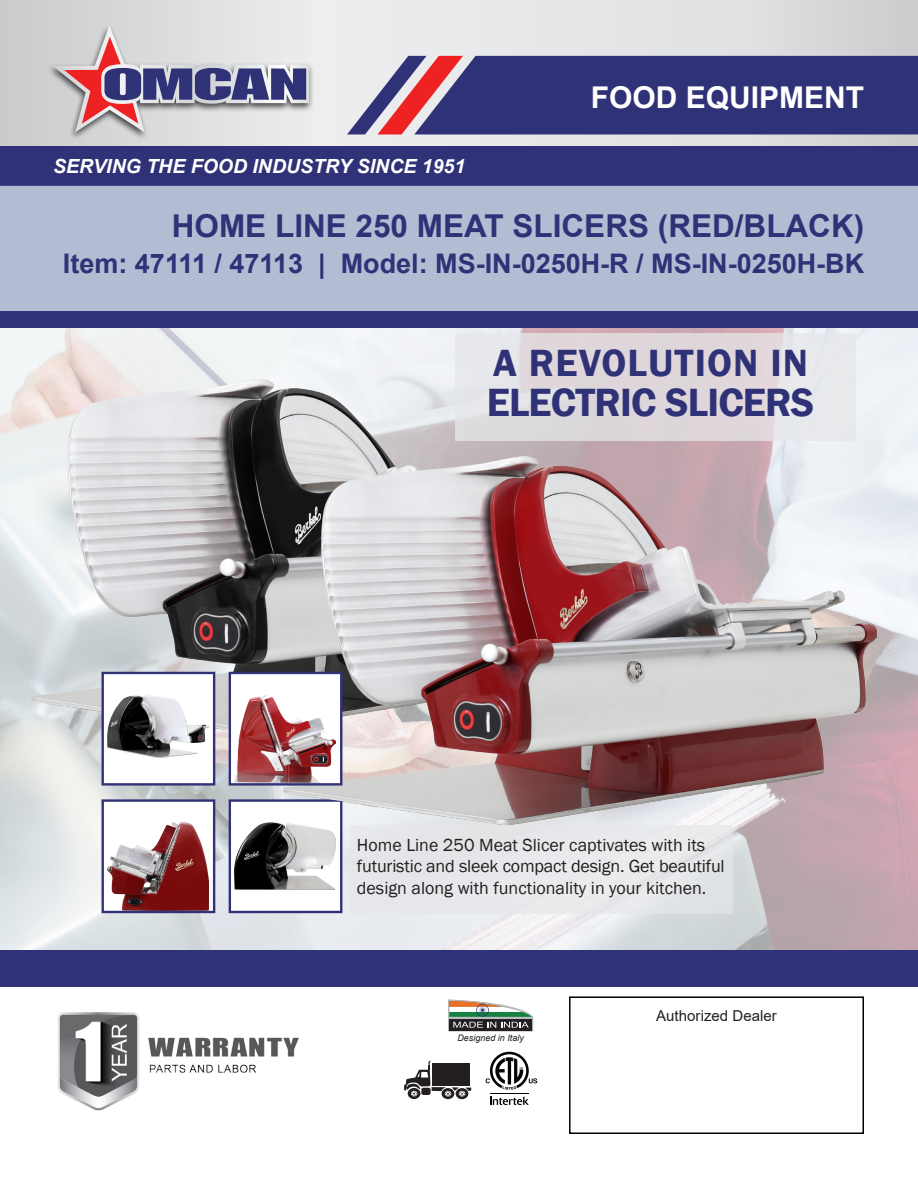
<style>
.page{position:relative;width:918px;height:1188px;background:#fff}
.page>*{position:absolute;margin:0;border:0;box-sizing:border-box;transform-origin:0 0}
.Table_Information{font:600 40.5px "Franklin Gothic";letter-spacing:-.02em;color:#2f3276}
.Table_Information-2{font:600 39px "Franklin Gothic";letter-spacing:.03em;color:#2f3276}
.t1{font:700 31.5px "Arial";color:#2f3276}
.t2{font:700 30px "Arial";color:#fff}
.t3{font:700 27px "Arial";color:#2f3276}
.t4{font:italic 700 19.5px "Arial";color:#fff}
.Table_Information-3{font:18px/21.6px "Franklin Gothic";color:#231f20}
.t5{font:15px "Arial";letter-spacing:.005em;color:#231f20}
.Table_Information-4{font:italic 9px "Arial";color:#231f20}
</style>
<div class="page">
<svg style="left:0;top:0;width:918px;height:147px;background:#dbdcdf"></svg>
<div style="left:0;top:147px;width:918px;height:39px;background:#2f3276"></div>
<svg style="left:347px;top:56px;width:571px;height:78px;background:#49437e"></svg>
<div style="left:47px;top:24px;width:267px;height:117px;background:#231f20;opacity:.8"></div>
<svg style="left:53px;top:25px;width:256px;height:107px;background:#b9aebc"></svg>
<div style="left:569px;top:996px;width:295px;height:138px;border:2px solid #000"></div>
<img style="left:0;top:327px;width:918px;height:623px">
<div style="left:455px;top:333px;width:400px;height:107px;background:linear-gradient(to right,#e1dbdf,#e3dee2)"></div>
<div style="left:350px;top:825px;width:382px;height:88px;background:#e6e7e9"></div>
<div style="left:103px;top:801px;width:111px;height:111px;background:#fff"></div>
<img style="left:107px;top:822px;width:101px;height:88px">
<div style="left:102px;top:799px;width:113px;height:114px;border:2px solid #2f3276"></div>
<div style="left:230px;top:801px;width:111px;height:111px;background:#fff"></div>
<img style="left:235px;top:822px;width:100px;height:68px">
<div style="left:229px;top:799px;width:113px;height:114px;border:2px solid #2f3276"></div>
<div style="left:0;top:186px;width:918px;height:125px;background:#b4bcd4"></div>
<div style="left:0;top:311px;width:918px;height:16px;background:#2f3276"></div>
<div style="left:0;top:950px;width:918px;height:36px;background:#2f3276"></div>
<img style="left:58px;top:1012px;width:241px;height:99px">
<div style="left:408px;top:1088px;width:12px;height:11px;background:#231f20;border-radius:50%"></div>
<div style="left:442px;top:1088px;width:12px;height:11px;background:#231f20;border-radius:50%"></div>
<div style="left:456px;top:1088px;width:12px;height:11px;background:#231f20;border-radius:50%"></div>
<svg style="left:404px;top:1061px;width:67px;height:36px"></svg>
<svg style="left:490px;top:1097px;width:39px;height:8px"></svg>
<hr style="left:490px;top:1093px;width:39px;height:1px;background:#040503">
<svg style="left:486px;top:1052px;width:51px;height:38px"></svg>
<svg style="left:448px;top:999px;width:85px;height:32px"></svg>
<img style="left:32px;top:380px;width:564px;height:351px">
<img style="left:284px;top:456px;width:592px;height:369px">
<div style="left:103px;top:673px;width:111px;height:111px;background:#fff"></div>
<img style="left:107px;top:694px;width:101px;height:63px">
<div style="left:102px;top:672px;width:113px;height:114px;border:2px solid #2f3276"></div>
<div style="left:230px;top:673px;width:111px;height:111px;background:#fff"></div>
<img style="left:235px;top:694px;width:100px;height:89px">
<div style="left:229px;top:672px;width:113px;height:114px;border:2px solid #2f3276"></div>
<p class="t4" style="left:53px;top:153px;width:414px">SERVING THE FOOD INDUSTRY SINCE 1951</p>
<h3 class="t2" style="left:591px;top:77px;width:275px">FOOD EQUIPMENT</h3>
<p class="t1" style="left:172px;top:203px;width:694px">HOME LINE 250 MEAT SLICERS (RED/BLACK)</p>
<p class="t3" style="left:63px;top:244px;width:803px">Item: 47111 / 47113 | Model: MS-IN-0250H-R / MS-IN-0250H-BK</p>
<p class="Table_Information-2" style="left:493px;top:339px;width:317px">A REVOLUTION IN</p>
<p class="Table_Information" style="left:487px;top:378px;width:329px">ELECTRIC SLICERS</p>
<p class="Table_Information-3" style="left:357px;top:834px;width:369px">Home Line 250 Meat Slicer captivates with its futuristic and sleek compact design. Get beautiful design along with functionality in your kitchen.</p>
<p class="Table_Information-4" style="left:457px;top:1032px;width:68px">Designed in Italy</p>
<p class="t5" style="left:656px;top:1006px;width:122px">Authorized Dealer</p>
</div>
